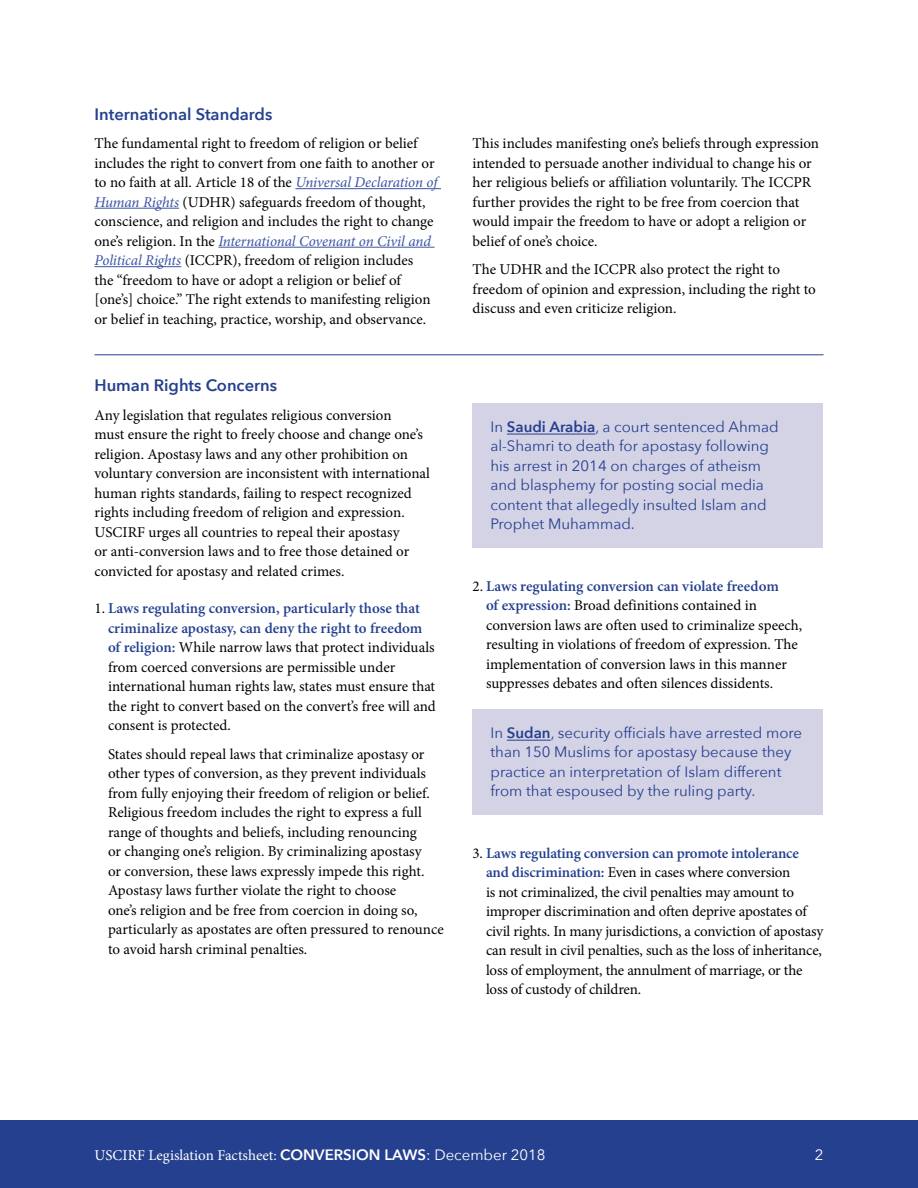
<style>
.page{position:relative;width:918px;height:1188px;background:#fff}
.page>*{position:absolute;margin:0;border:0;box-sizing:border-box;transform-origin:0 0}
.Subhead{font:600 16.5px "Avenir Next";color:#25408f}
.Body_bullet{font:15px/19.5px "Minion Pro";letter-spacing:-.005em;color:#000}
.Body_no_indent{font:15px/19.5px "Minion Pro";color:#000}
.t1{font:15px/19.5px "Avenir Next";color:#25408f}
.t2{font:15px "Minion Pro";color:#fff}
.t3{font:15px "Avenir Next";color:#fff}
.s1{font-style:italic;color:#3a53a4}
.s2{font-weight:600;color:#25408f}
.s3{font-weight:600}
.s4{font-family:"Avenir Next";font-weight:600}
.s5{font-family:"Avenir Next"}
</style>
<div class="page">
<div style="left:0;top:1120px;width:918px;height:68px;background:#25408f"></div>
<hr style="left:295px;top:188px;width:146px;height:1px;background:#3a53a4">
<hr style="left:94px;top:208px;width:85px;height:1px;background:#3a53a4">
<hr style="left:218px;top:247px;width:217px;height:1px;background:#3a53a4">
<hr style="left:94px;top:266px;width:87px;height:1px;background:#3a53a4">
<hr style="left:94px;top:354px;width:730px;height:1px;background:#25408f">
<div style="left:472px;top:403px;width:352px;height:144px;background:#d4d3e6"></div>
<hr style="left:507px;top:434px;width:88px;height:1px;background:#25408f">
<div style="left:472px;top:709px;width:352px;height:105px;background:#d4d3e6"></div>
<hr style="left:507px;top:740px;width:44px;height:1px;background:#25408f">
<p class="Subhead" style="left:94px;top:100px;width:179px">International Standards</p>
<p class="Body_no_indent" style="left:94px;top:134px;width:345px">The fundamental right to freedom of religion or belief includes the right to convert from one faith to another or to no faith at all. Article 18 of the <span class="s1">Universal Declaration of Human Rights</span> (UDHR) safeguards freedom of thought, conscience, and religion and includes the right to change one’s religion. In the <span class="s1">International Covenant on Civil and Political Rights</span> (ICCPR), freedom of religion includes<br>the “freedom to have or adopt a religion or belief of [one’s] choice.” The right extends to manifesting religion or belief in teaching, practice, worship, and observance.</p>
<p class="Body_no_indent" style="left:472px;top:134px;width:348px">This includes manifesting one’s beliefs through expression intended to persuade another individual to change his or her religious beliefs or affiliation voluntarily. The ICCPR further provides the right to be free from coercion that would impair the freedom to have or adopt a religion or belief of one’s choice.</p>
<p class="Body_no_indent" style="left:472px;top:260px;width:345px">The UDHR and the ICCPR also protect the right to freedom of opinion and expression, including the right to discuss and even criticize religion.</p>
<p class="Subhead" style="left:94px;top:371px;width:184px">Human Rights Concerns</p>
<p class="Body_no_indent" style="left:94px;top:405px;width:337px">Any legislation that regulates religious conversion<br>must ensure the right to freely choose and change one’s religion. Apostasy laws and any other prohibition on voluntary conversion are inconsistent with international human rights standards, failing to respect recognized rights including freedom of religion and expression.<br>USCIRF urges all countries to repeal their apostasy<br>or anti‑conversion laws and to free those detained or convicted for apostasy and related crimes.</p>
<p class="Body_bullet" style="left:108px;top:599px;width:329px;text-indent:-14px">1. <span class="s2">Laws regulating conversion, particularly those that criminalize apostasy, can deny the right to freedom of religion:</span> While narrow laws that protect individuals from coerced conversions are permissible under international human rights law, states must ensure that the right to convert based on the convert’s free will and consent is protected.</p>
<p class="Body_bullet" style="left:108px;top:744px;width:337px">States should repeal laws that criminalize apostasy or other types of conversion, as they prevent individuals from fully enjoying their freedom of religion or belief.<br>Religious freedom includes the right to express a full range of thoughts and beliefs, including renouncing<br>or changing one’s religion. By criminalizing apostasy<br>or conversion, these laws expressly impede this right.<br>Apostasy laws further violate the right to choose<br>one’s religion and be free from coercion in doing so, particularly as apostates are often pressured to renounce to avoid harsh criminal penalties.</p>
<p class="t1" style="left:490px;top:416px;width:290px">In <span class="s3">Saudi Arabia</span>, a court sentenced Ahmad al-Shamri to death for apostasy following his arrest in 2014 on charges of atheism and blasphemy for posting social media content that allegedly insulted Islam and Prophet Muhammad.</p>
<p class="Body_bullet" style="left:486px;top:576px;width:318px;text-indent:-14px">2. <span class="s2">Laws regulating conversion can violate freedom<br>of expression:</span> Broad definitions contained in conversion laws are often used to criminalize speech, resulting in violations of freedom of expression. The implementation of conversion laws in this manner suppresses debates and often silences dissidents.</p>
<p class="t1" style="left:490px;top:722px;width:313px">In <span class="s3">Sudan</span>, security officials have arrested more than 150 Muslims for apostasy because they practice an interpretation of Islam different from that espoused by the ruling party.</p>
<p class="Body_bullet" style="left:486px;top:843px;width:339px;text-indent:-14px">3. <span class="s2">Laws regulating conversion can promote intolerance and discrimination:</span> Even in cases where conversion<br>is not criminalized, the civil penalties may amount to improper discrimination and often deprive apostates of civil rights. In many jurisdictions, a conviction of apostasy can result in civil penalties, such as the loss of inheritance, loss of employment, the annulment of marriage, or the loss of custody of children.</p>
<p class="t2" style="left:94px;top:1145px;width:453px">USCIRF Legislation Factsheet: <span class="s4">CONVERSION LAWS</span><span class="s5">: December 2018</span></p>
<p class="t3" style="left:815px;top:1142px;width:10px">2</p>
</div>
